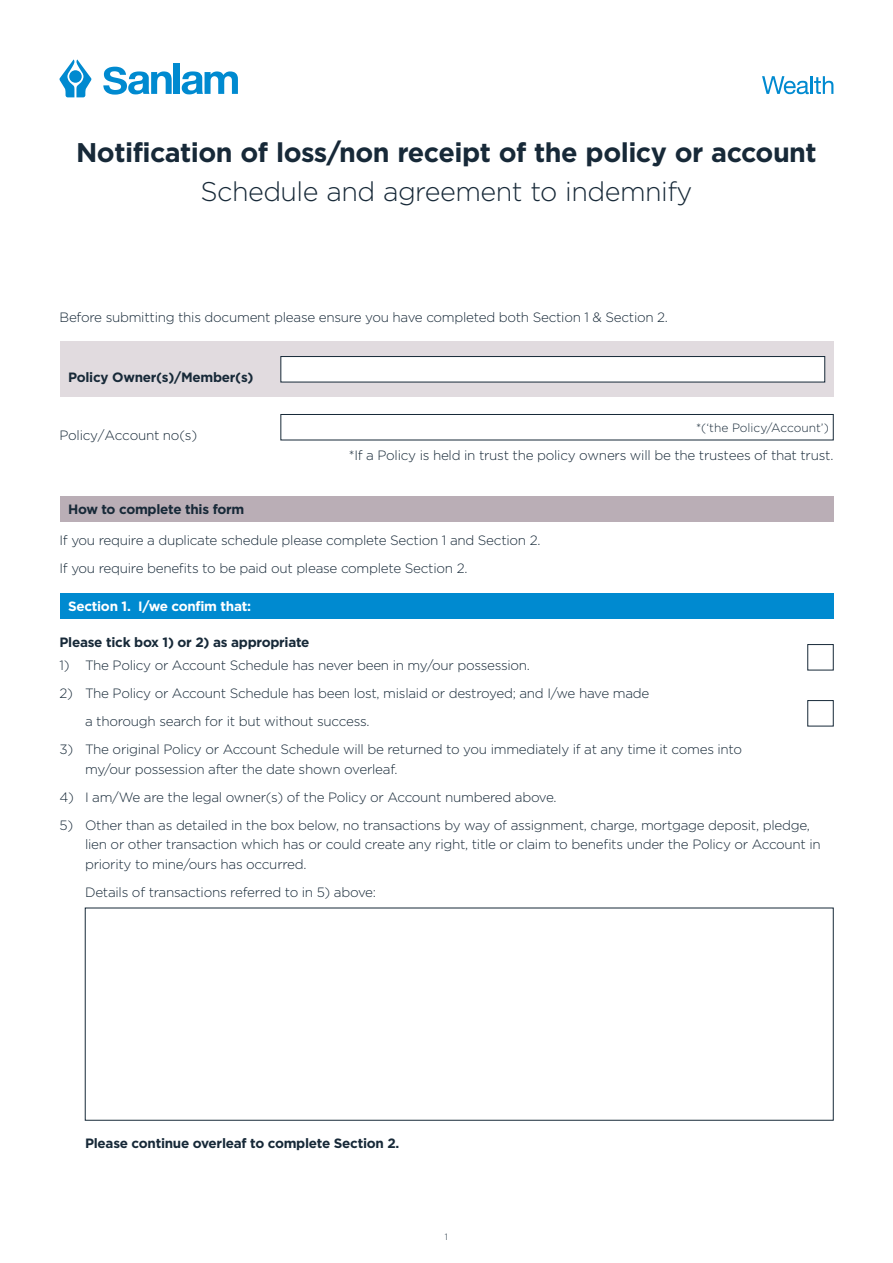
<style>
.page{position:relative;width:893px;height:1263px;background:#fff}
.page>*{position:absolute;margin:0;border:0;box-sizing:border-box;transform-origin:0 0}
.t1{font:700 27px "Gotham";letter-spacing:-.02em;color:#172938}
.t2{font:300 27px "Gotham";letter-spacing:-.02em;color:#172938}
.t3{font:300 13.5px/19.5px "Gotham";letter-spacing:-.02em;color:#172938}
.t4{font:700 13.5px "Gotham";letter-spacing:-.02em;color:#172938}
.t5{font:700 13.5px "Gotham";letter-spacing:-.02em;color:#fff}
.t6{font:300 12px "Gotham";color:#172938}
.t7{font:300 9px "Gotham";color:#172938}
</style>
<div class="page">
<div style="left:60px;top:342px;width:773px;height:55px;background:#e1dbdf"></div>
<div style="left:281px;top:356px;width:544px;height:26px;background:#fff;border:1px solid #172938"></div>
<div style="left:281px;top:414px;width:552px;height:26px;border:1px solid #172938"></div>
<div style="left:60px;top:496px;width:773px;height:26px;background:#baaeb6"></div>
<div style="left:60px;top:593px;width:773px;height:25px;background:#008ad0"></div>
<svg style="left:60px;top:60px;width:31px;height:37px"></svg>
<div style="left:174px;top:64px;width:6px;height:30px;background:#008ad0"></div>
<svg style="left:103px;top:67px;width:69px;height:28px"></svg>
<svg style="left:182px;top:71px;width:56px;height:23px"></svg>
<svg style="left:762px;top:76px;width:71px;height:18px"></svg>
<h1 class="t1" style="left:76px;top:134px;width:742px">Notification of loss/non receipt of the policy or account</h1>
<h1 class="t2" style="left:200px;top:174px;width:493px">Schedule and agreement to indemnify</h1>
<p class="t3" style="left:60px;top:307px;width:610px">Before submitting this document please ensure you have completed both Section 1 &amp; Section 2.</p>
<p class="t4" style="left:68px;top:368px;width:187px">Policy Owner(s)/Member(s)</p>
<p class="t3" style="left:60px;top:425px;width:139px">Policy/Account no(s)</p>
<p class="t6" style="left:696px;top:420px;width:134px">*(‘the Policy/Account’)</p>
<p class="t3" style="left:349px;top:445px;width:486px">*If a Policy is held in trust the policy owners will be the trustees of that trust.</p>
<p class="t4" style="left:68px;top:501px;width:178px">How to complete this form</p>
<p class="t3" style="left:60px;top:526px;width:482px;line-height:28px">If you require a duplicate schedule please complete Section 1 and Section 2.<br>If you require benefits to be paid out please complete Section 2.</p>
<p class="t5" style="left:68px;top:597px;width:184px">Section 1. I/we confim that:</p>
<p class="t4" style="left:60px;top:633px;width:251px">Please tick box 1) or 2) as appropriate</p>
<p class="t3" style="left:60px;top:655px;width:472px">1) The Policy or Account Schedule has never been in my/our possession.</p>
<p class="t3" style="left:85px;top:679px;width:566px;line-height:28px;text-indent:-26px">2) The Policy or Account Schedule has been lost, mislaid or destroyed; and I/we have made a thorough search for it but without success.</p>
<p class="t3" style="left:85px;top:739px;width:659px;text-indent:-26px">3) The original Policy or Account Schedule will be returned to you immediately if at any time it comes into my/our possession after the date shown overleaf.</p>
<p class="t3" style="left:60px;top:787px;width:499px">4) I am/We are the legal owner(s) of the Policy or Account numbered above.</p>
<p class="t3" style="left:85px;top:815px;width:737px;text-indent:-26px">5) Other than as detailed in the box below, no transactions by way of assignment, charge, mortgage deposit, pledge, lien or other transaction which has or could create any right, title or claim to benefits under the Policy or Account in priority to mine/ours has occurred.</p>
<p class="t3" style="left:85px;top:882px;width:293px">Details of transactions referred to in 5) above:</p>
<p class="t4" style="left:85px;top:1135px;width:316px">Please continue overleaf to complete Section 2.</p>
<p class="t7" style="left:445px;top:1231px;width:5px">1</p>
</div>
